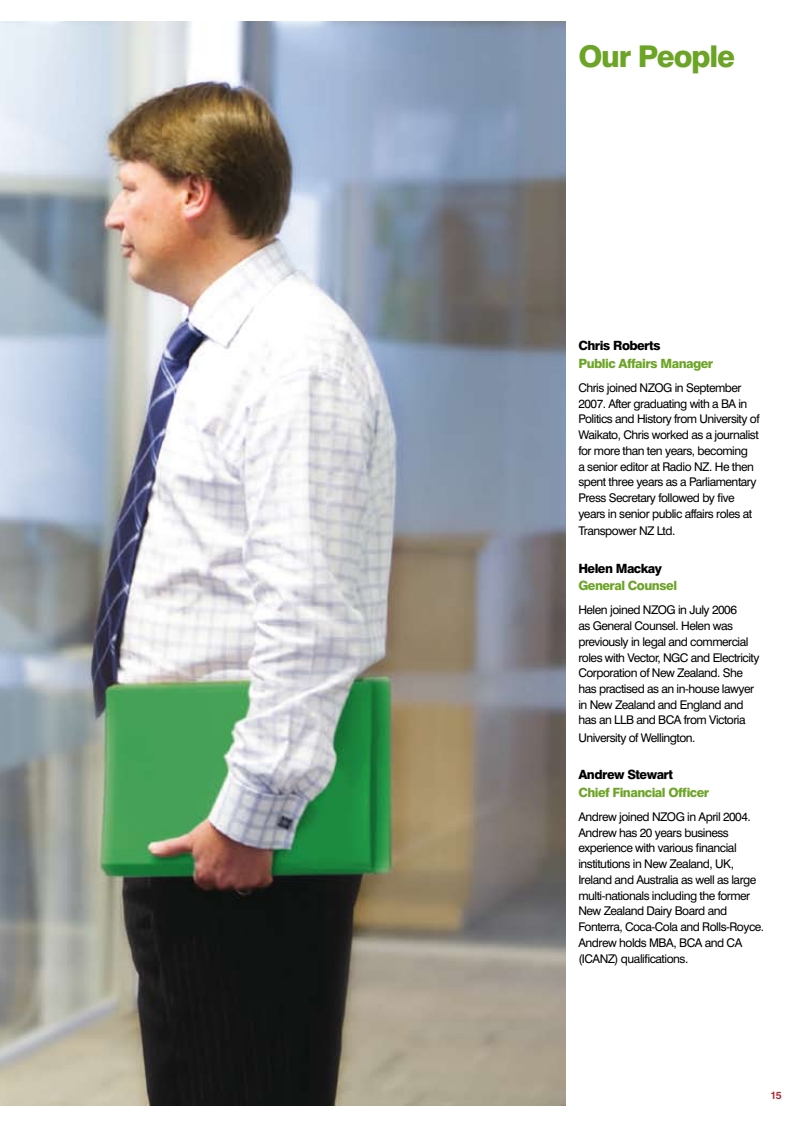
<style>
.page{position:relative;width:808px;height:1127px;background:#fff}
.page>*{position:absolute;margin:0;border:0;box-sizing:border-box;transform-origin:0 0}
.t1{font:800 30px "Swiss 721 BT";letter-spacing:-.04em;color:#6ca525}
.t2{font:800 12.75px "Swiss 721 BT";letter-spacing:-.04em;color:#6ca525}
.t3{font:800 12.75px "Swiss 721 BT";letter-spacing:-.04em;color:#000}
.t4{font:12px/15.8px "Swiss 721 BT";letter-spacing:-.04em;color:#000}
.t5{font:700 10.5px "Swiss 721 BT";color:#b12b32}
</style>
<div class="page">
<img style="left:0;top:21px;width:566px;height:1085px">
<h1 class="t1" style="left:578px;top:38px;width:158px">Our People</h1>
<p class="t3" style="left:578px;top:338px;width:84px">Chris Roberts</p>
<p class="t2" style="left:578px;top:355px;width:136px">Public Affairs Manager</p>
<p class="t4" style="left:578px;top:380px;width:183px">Chris joined NZOG in September 2007. After graduating with a BA in Politics and History from University of Waikato, Chris worked as a journalist for more than ten years, becoming<br>a senior editor at Radio NZ. He then spent three years as a Parliamentary Press Secretary followed by five years in senior public affairs roles at</p>
<p class="t4" style="left:578px;top:523px;width:99px">Transpower NZ Ltd.</p>
<p class="t3" style="left:578px;top:560px;width:85px">Helen Mackay</p>
<p class="t2" style="left:578px;top:578px;width:100px">General Counsel</p>
<p class="t4" style="left:578px;top:602px;width:183px">Helen joined NZOG in July 2006<br>as General Counsel. Helen was previously in legal and commercial roles with Vector, NGC and Electricity<br>Corporation of New Zealand. She has practised as an in-house lawyer in New Zealand and England and has an LLB and BCA from Victoria</p>
<p class="t4" style="left:578px;top:729px;width:119px">University of Wellington.</p>
<p class="t3" style="left:578px;top:767px;width:96px">Andrew Stewart</p>
<p class="t2" style="left:578px;top:784px;width:132px">Chief Financial Officer</p>
<p class="t4" style="left:578px;top:808px;width:187px">Andrew joined NZOG in April 2004.<br>Andrew has 20 years business experience with various financial institutions in New Zealand, UK,<br>Ireland and Australia as well as large multi-nationals including the former<br>New Zealand Dairy Board and<br>Fonterra, Coca-Cola and Rolls-Royce.<br>Andrew holds MBA, BCA and CA (ICANZ) qualifications.</p>
<p class="t5" style="left:770px;top:1089px;width:13px">15</p>
</div>
